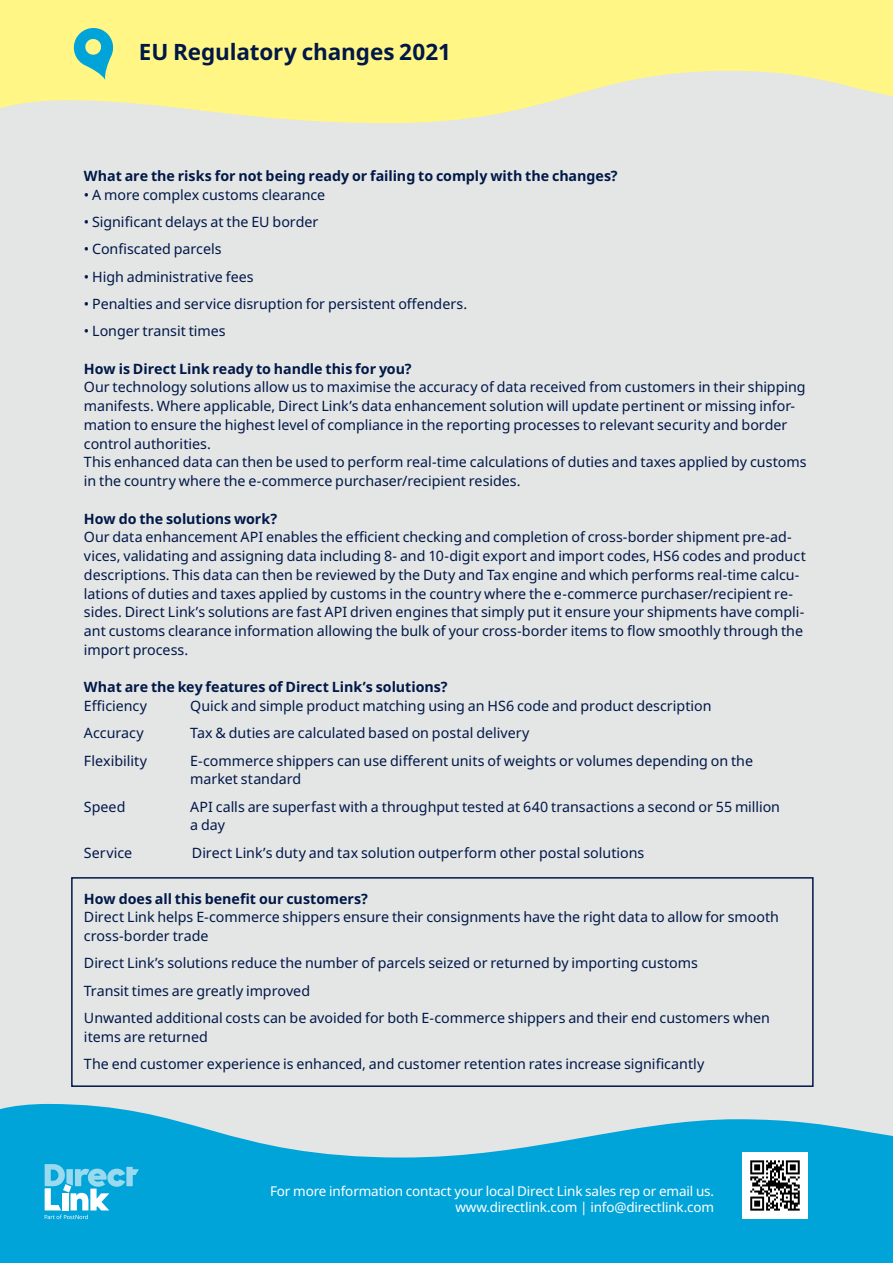
<style>
.page{position:relative;width:893px;height:1263px;background:#e4e5e5}
.page>*{position:absolute;margin:0;border:0;box-sizing:border-box;transform-origin:0 0}
.t1{font:700 22.5px "Noto Sans";letter-spacing:-.005em;color:#001848}
.t2{font:14.25px/18.8px "Noto Sans";color:#001848}
.t3{font:700 14.25px "Noto Sans";color:#001848}
.t4{font:13.5px "Noto Sans";letter-spacing:-.01em;color:#fff}
</style>
<div class="page">
<svg style="left:0;top:1104px;width:893px;height:159px;fill:#00a4d9"></svg>
<svg style="left:45px;top:1164px;width:94px;height:55px;background:#4ebfe4"></svg>
<img style="left:742px;top:1152px;width:66px;height:66px">
<div style="left:71px;top:877px;width:743px;height:210px;border:2px solid #001848"></div>
<svg style="left:0;top:0;width:893px;height:124px;fill:#fff685"></svg>
<svg style="left:71px;top:25px;width:49px;height:66px;background:#a5d9a2"></svg>
<p class="t1" style="left:139px;top:36px;width:314px">EU Regulatory changes 2021</p>
<p class="t3" style="left:84px;top:166px;width:535px">What are the risks for not being ready or failing to comply with the changes?</p>
<p class="t2" style="left:84px;top:186px;width:243px">• A more complex customs clearance</p>
<p class="t2" style="left:84px;top:213px;width:236px">• Significant delays at the EU border</p>
<p class="t2" style="left:84px;top:240px;width:139px">• Confiscated parcels</p>
<p class="t2" style="left:84px;top:267px;width:171px">• High administrative fees</p>
<p class="t2" style="left:84px;top:295px;width:385px">• Penalties and service disruption for persistent offenders.</p>
<p class="t2" style="left:84px;top:322px;width:143px">• Longer transit times</p>
<p class="t3" style="left:84px;top:358px;width:329px">How is Direct Link ready to handle this for you?</p>
<p class="t2" style="left:84px;top:378px;width:723px">Our technology solutions allow us to maximise the accuracy of data received from customers in their shipping manifests. Where applicable, Direct Link’s data enhancement solution will update pertinent or missing infor&shy;mation to ensure the highest level of compliance in the reporting processes to relevant security and border control authorities.</p>
<p class="t2" style="left:84px;top:453px;width:724px">This enhanced data can then be used to perform real-time calculations of duties and taxes applied by customs in the country where the e-commerce purchaser/recipient resides.</p>
<p class="t3" style="left:84px;top:508px;width:195px">How do the solutions work?</p>
<p class="t2" style="left:84px;top:528px;width:723px">Our data enhancement API enables the efficient checking and completion of cross-border shipment pre-ad&shy;vices, validating and assigning data including 8- and 10-digit export and import codes, HS6 codes and product descriptions. This data can then be reviewed by the Duty and Tax engine and which performs real-time calcu&shy;lations of duties and taxes applied by customs in the country where the e-commerce purchaser/recipient re&shy;sides. Direct Link’s solutions are fast API driven engines that simply put it ensure your shipments have compli&shy;ant customs clearance information allowing the bulk of your cross-border items to flow smoothly through the import process.</p>
<p class="t3" style="left:84px;top:677px;width:365px">What are the key features of Direct Link’s solutions?</p>
<p class="t2" style="left:84px;top:697px;width:65px">Efficiency</p>
<p class="t2" style="left:190px;top:697px;width:523px">Quick and simple product matching using an HS6 code and product description</p>
<p class="t2" style="left:84px;top:724px;width:61px">Accuracy</p>
<p class="t2" style="left:190px;top:724px;width:341px">Tax &amp; duties are calculated based on postal delivery</p>
<p class="t2" style="left:84px;top:751px;width:65px">Flexibility</p>
<p class="t2" style="left:190px;top:751px;width:564px">E-commerce shippers can use different units of weights or volumes depending on the market standard</p>
<p class="t2" style="left:84px;top:797px;width:43px">Speed</p>
<p class="t2" style="left:190px;top:797px;width:591px">API calls are superfast with a throughput tested at 640 transactions a second or 55 million a day</p>
<p class="t2" style="left:84px;top:843px;width:50px">Service</p>
<p class="t2" style="left:192px;top:843px;width:454px">Direct Link’s duty and tax solution outperform other postal solutions</p>
<p class="t3" style="left:84px;top:888px;width:285px">How does all this benefit our customers?</p>
<p class="t2" style="left:84px;top:908px;width:696px">Direct Link helps E-commerce shippers ensure their consignments have the right data to allow for smooth cross-border trade</p>
<p class="t2" style="left:84px;top:954px;width:615px">Direct Link’s solutions reduce the number of parcels seized or returned by importing customs</p>
<p class="t2" style="left:84px;top:981px;width:228px">Transit times are greatly improved</p>
<p class="t2" style="left:84px;top:1009px;width:687px">Unwanted additional costs can be avoided for both E-commerce shippers and their end customers when items are returned</p>
<p class="t2" style="left:84px;top:1055px;width:622px">The end customer experience is enhanced, and customer retention rates increase significantly</p>
<p class="t4" style="left:270px;top:1182px;width:446px">For more information contact your local Direct Link sales rep or email us.</p>
<p class="t4" style="left:455px;top:1197px;width:260px">www.directlink.com | info@directlink.com</p>
</div>
